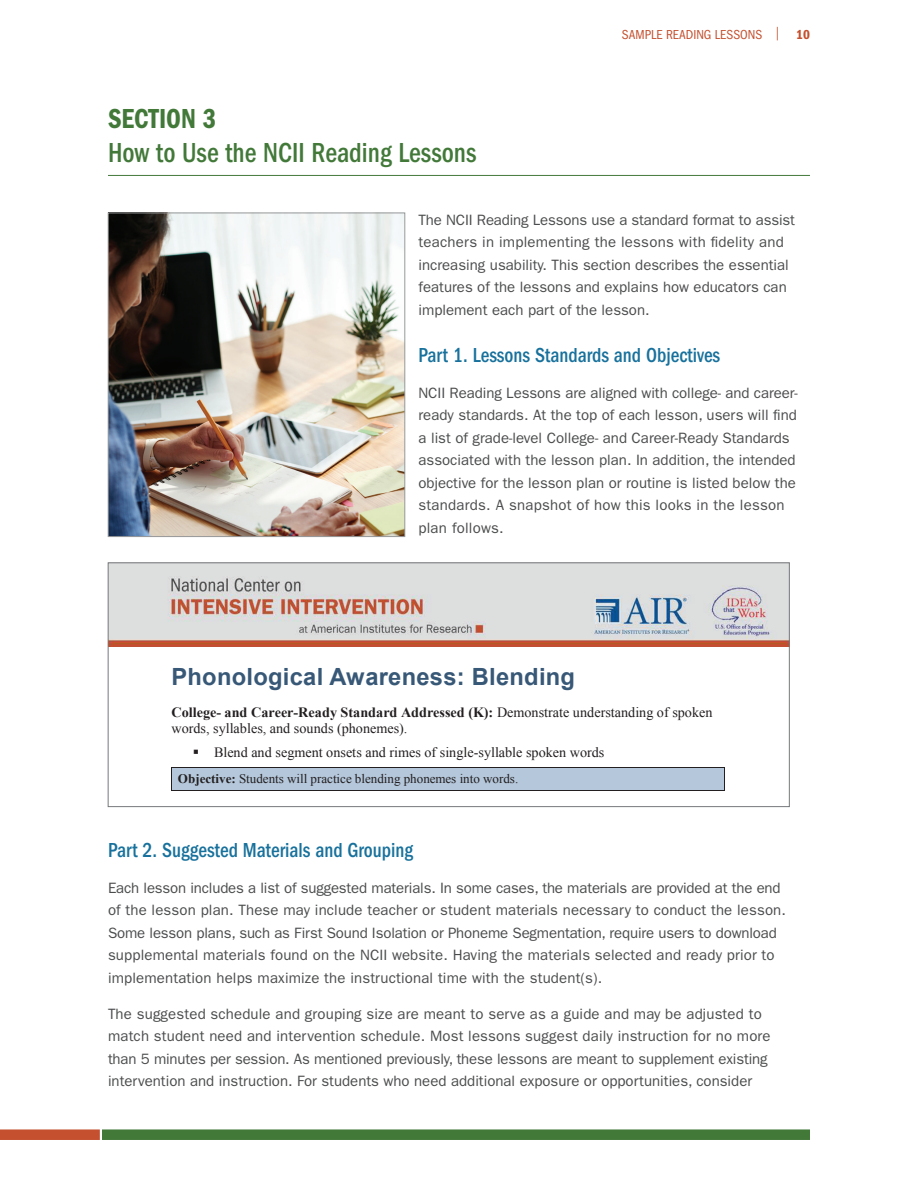
<style>
.page{position:relative;width:918px;height:1188px;background:#fff}
.page>*{position:absolute;margin:0;border:0;box-sizing:border-box;transform-origin:0 0}
.t1{font:500 condensed 28.5px/34.2px "ITC Franklin Gothic Std";color:#427939;scale:.93 1}
.t2{font:700 23.7px "Arial";letter-spacing:.01em;color:#385877}
.t3{font:500 condensed 21px "ITC Franklin Gothic Std";color:#17719c;scale:.93 1}
.t4{font:15px/22.5px "ITC Franklin Gothic Std";color:#4b4c4d}
.t5{font:14.25px/16.4px "Times New Roman";color:#231f20}
.t6{font:condensed 13.5px "ITC Franklin Gothic Std";color:#c4502f}
.t7{font:13.5px "ITC Franklin Gothic Std Dm Cd";color:#c4502f}
.t8{font:13.05px "Times New Roman";color:#231f20}
.s1{font-family:"ITC Franklin Gothic Std Dm Cd";font-weight:400;font-stretch:normal}
.s2{font-stretch:normal}
.s3{font-weight:700}
</style>
<div class="page">
<div style="left:115px;top:559px;width:436px;height:78px;background:linear-gradient(to right,#fff,#fff)"></div>
<svg style="left:789px;top:563px;width:1px;height:82px"></svg>
<div style="left:102px;top:1129px;width:708px;height:11px;background:#427939"></div>
<div style="left:0;top:1129px;width:100px;height:11px;background:#c4502f"></div>
<hr style="left:108px;top:175px;width:702px;height:1px;background:#427939">
<img style="left:110px;top:215px;width:293px;height:320px">
<div style="left:108px;top:213px;width:297px;height:324px;border:1px solid #98999a"></div>
<img style="left:110px;top:565px;width:677px;height:82px">
<div style="left:172px;top:768px;width:553px;height:22px;background:#b4c7db"></div>
<hr style="left:172px;top:767px;width:553px;height:1px;background:#231f20">
<svg style="left:171px;top:767px;width:1px;height:24px"></svg>
<hr style="left:172px;top:790px;width:553px;height:1px;background:#231f20">
<div style="left:108px;top:563px;width:681px;height:244px;border:1px solid #76787b"></div>
<h2 class="t1" style="left:108px;top:101px;width:398px"><span class="s1">SECTION 3<br></span>How to Use the NCII Reading Lessons</h2>
<p class="t6" style="left:622px;top:27px;width:159px">SAMPLE READING LESSONS <span class="s2">|</span></p>
<p class="t7" style="left:796px;top:26px;width:15px">10</p>
<p class="t4" style="left:418px;top:209px;width:378px">The NCII Reading Lessons use a standard format to assist teachers in implementing the lessons with fidelity and increasing usability. This section describes the essential features of the lessons and explains how educators can implement each part of the lesson.</p>
<h3 class="t3" style="left:418px;top:343px;width:326px">Part 1. Lessons Standards and Objectives</h3>
<p class="t4" style="left:418px;top:381px;width:381px">NCII Reading Lessons are aligned with college- and career&shy;ready standards. At the top of each lesson, users will find a list of grade-level College- and Career-Ready Standards associated with the lesson plan. In addition, the intended objective for the lesson plan or routine is listed below the standards. A snapshot of how this looks in the lesson plan follows.</p>
<h4 class="t2" style="left:172px;top:661px;width:405px">Phonological Awareness: Blending</h4>
<p class="t5" style="left:172px;top:704px;width:543px"><span class="s3">College- and Career-Ready Standard Addressed (K):</span> Demonstrate understanding of spoken words, syllables, and sounds (phonemes).</p>
<p class="t5" style="left:193px;top:744px;width:413px">▪ Blend and segment onsets and rimes of single-syllable spoken words</p>
<p class="t8" style="left:178px;top:770px;width:342px"><span class="s3">Objective:</span> Students will practice blending phonemes into words.</p>
<h3 class="t3" style="left:108px;top:838px;width:330px">Part 2. Suggested Materials and Grouping</h3>
<p class="t4" style="left:108px;top:876px;width:680px">Each lesson includes a list of suggested materials. In some cases, the materials are provided at the end of the lesson plan. These may include teacher or student materials necessary to conduct the lesson.<br>Some lesson plans, such as First Sound Isolation or Phoneme Segmentation, require users to download supplemental materials found on the NCII website. Having the materials selected and ready prior to implementation helps maximize the instructional time with the student(s).</p>
<p class="t4" style="left:108px;top:1002px;width:664px">The suggested schedule and grouping size are meant to serve as a guide and may be adjusted to match student need and intervention schedule. Most lessons suggest daily instruction for no more than 5 minutes per session. As mentioned previously, these lessons are meant to supplement existing intervention and instruction. For students who need additional exposure or opportunities, consider</p>
</div>
